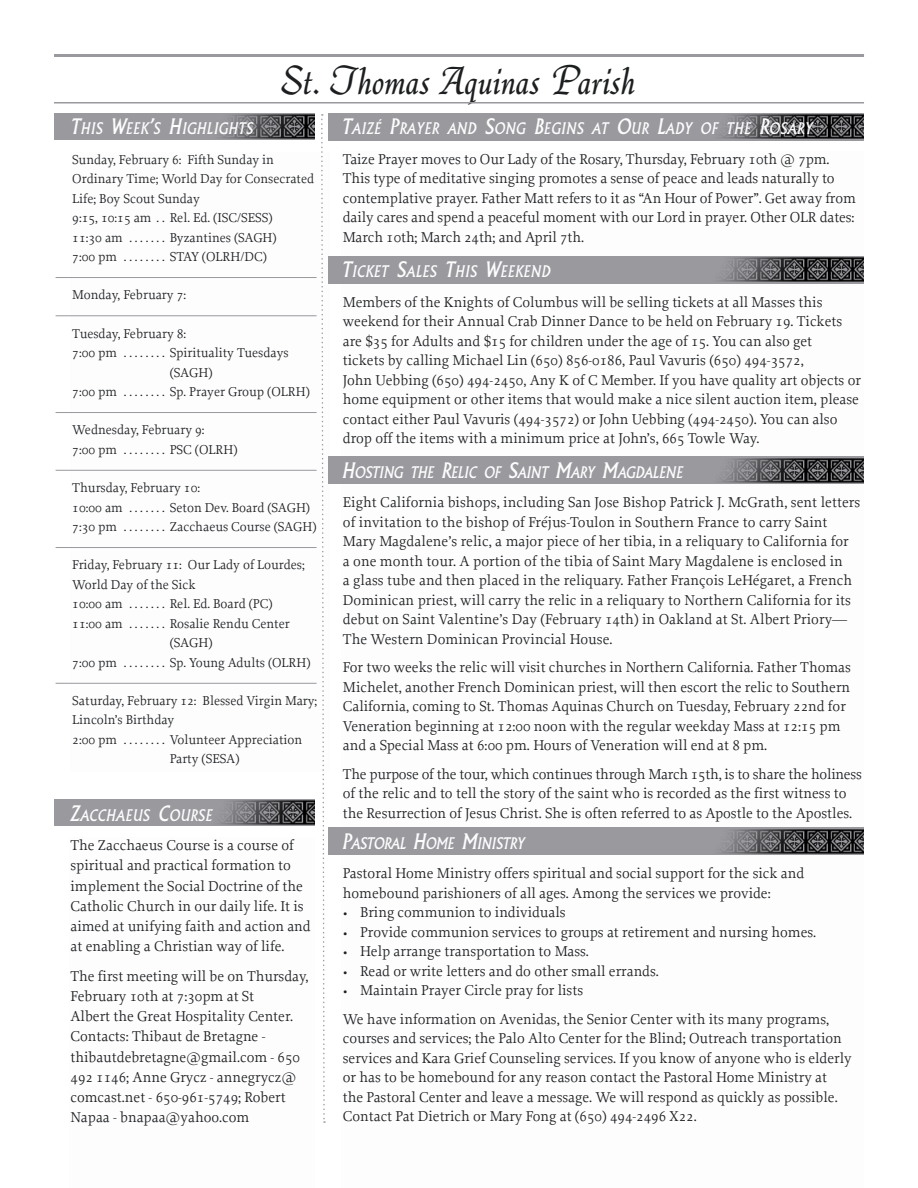
<style>
.page{position:relative;width:918px;height:1188px;background:#fff}
.page>*{position:absolute;margin:0;border:0;box-sizing:border-box;transform-origin:0 0}
.t1{font:42px "AT Quill";color:#1c1e20}
.t2{font:italic 15.75px "Albertus";letter-spacing:.02em;color:#fdfdfe}
.t3{font:italic 15.75px "Albertus";letter-spacing:-.015em;color:#fdfdfe}
.t4{font:italic 15.75px "Albertus";letter-spacing:-.02em;color:#fdfdfe}
.t5{font:15px/19.5px "Proforma";color:#1c1e20}
.t6{font:13.5px/19.5px "Proforma";color:#1c1e20}
.s1{font-size:21px}
</style>
<div class="page">
<hr style="left:56px;top:277px;width:261px;height:1px;background:#99999e">
<hr style="left:56px;top:315px;width:261px;height:1px;background:#99999e">
<hr style="left:56px;top:412px;width:261px;height:1px;background:#99999e">
<hr style="left:56px;top:470px;width:261px;height:1px;background:#99999e">
<hr style="left:56px;top:547px;width:261px;height:1px;background:#99999e">
<hr style="left:56px;top:683px;width:261px;height:1px;background:#99999e">
<div style="left:54px;top:113px;width:261px;height:27px;background:#99999e"></div>
<img style="left:221px;top:114px;width:94px;height:25px">
<hr style="left:54px;top:54px;width:810px;height:3px;background:#99999e">
<hr style="left:54px;top:102px;width:810px;height:2px;background:#99999e">
<svg style="left:321px;top:114px;width:5px;height:1009px"></svg>
<div style="left:54px;top:799px;width:261px;height:27px;background:#99999e"></div>
<img style="left:220px;top:800px;width:95px;height:25px">
<div style="left:328px;top:113px;width:536px;height:27px;background:#99999e"></div>
<img style="left:721px;top:114px;width:143px;height:25px">
<div style="left:328px;top:256px;width:536px;height:27px;background:#99999e"></div>
<img style="left:721px;top:257px;width:143px;height:25px">
<div style="left:328px;top:457px;width:536px;height:27px;background:#99999e"></div>
<img style="left:721px;top:458px;width:143px;height:25px">
<div style="left:328px;top:828px;width:536px;height:27px;background:#99999e"></div>
<img style="left:721px;top:829px;width:143px;height:25px">
<h1 class="t1" style="left:282px;top:58px;width:356px">St. Thomas Aquinas Parish</h1>
<p class="t2" style="left:70px;top:119px;width:184px"><span class="s1">T</span>HIS <span class="s1">W</span>EEK<span class="s1">’</span>S <span class="s1">H</span>IGHLIGHTS</p>
<p class="t6" style="left:72px;top:149px;width:243px">Sunday, February 6: Fifth Sunday in Ordinary Time; World Day for Consecrated Life; Boy Scout Sunday<br>9:15, 10:15 am . . Rel. Ed. (ISC/SESS)<br>11:30 am . . . . . . . Byzantines (SAGH)<br>7:00 pm . . . . . . . . STAY (OLRH/DC)</p>
<p class="t6" style="left:72px;top:285px;width:115px">Monday, February 7:</p>
<p class="t6" style="left:72px;top:323px;width:115px">Tuesday, February 8:</p>
<p class="t6" style="left:72px;top:343px;width:218px">7:00 pm . . . . . . . . Spirituality Tuesdays</p>
<p class="t6" style="left:170px;top:362px;width:44px">(SAGH)</p>
<p class="t6" style="left:72px;top:382px;width:239px">7:00 pm . . . . . . . . Sp. Prayer Group (OLRH)</p>
<p class="t6" style="left:72px;top:420px;width:167px">Wednesday, February 9:<br>7:00 pm . . . . . . . . PSC (OLRH)</p>
<p class="t6" style="left:72px;top:478px;width:246px">Thursday, February 10:<br>10:00 am . . . . . . . Seton Dev. Board (SAGH)<br>7:30 pm . . . . . . . . Zacchaeus Course (SAGH)</p>
<p class="t6" style="left:72px;top:555px;width:234px">Friday, February 11: Our Lady of Lourdes;</p>
<p class="t6" style="left:72px;top:574px;width:125px">World Day of the Sick</p>
<p class="t6" style="left:72px;top:594px;width:202px">10:00 am . . . . . . . Rel. Ed. Board (PC)</p>
<p class="t6" style="left:72px;top:613px;width:219px">11:00 am . . . . . . . Rosalie Rendu Center</p>
<p class="t6" style="left:170px;top:633px;width:44px">(SAGH)</p>
<p class="t6" style="left:72px;top:652px;width:240px">7:00 pm . . . . . . . . Sp. Young Adults (OLRH)</p>
<p class="t6" style="left:72px;top:691px;width:247px">Saturday, February 12: Blessed Virgin Mary;</p>
<p class="t6" style="left:72px;top:710px;width:104px">Lincoln’s Birthday</p>
<p class="t6" style="left:72px;top:730px;width:232px">2:00 pm . . . . . . . . Volunteer Appreciation</p>
<p class="t6" style="left:170px;top:749px;width:71px">Party (SESA)</p>
<p class="t2" style="left:70px;top:806px;width:144px"><span class="s1">Z</span>ACCHAEUS <span class="s1">C</span>OURSE</p>
<p class="t5" style="left:70px;top:835px;width:242px;line-height:20.2px">The Zacchaeus Course is a course of spiritual and practical formation to implement the Social Doctrine of the Catholic Church in our daily life. It is aimed at unifying faith and action and at enabling a Christian way of life.</p>
<p class="t5" style="left:70px;top:965px;width:240px;line-height:20.2px">The first meeting will be on Thursday, February 10th at 7:30pm at St<br>Albert the Great Hospitality Center.<br>Contacts: Thibaut de Bretagne - thibautdebretagne@gmail.com - 650<br>492 1146; Anne Grycz - annegrycz@ comcast.net - 650-961-5749; Robert Napaa - bnapaa@yahoo.com</p>
<p class="t2" style="left:342px;top:119px;width:472px"><span class="s1">T</span>AIZÉ <span class="s1">P</span>RAYER AND <span class="s1">S</span>ONG <span class="s1">B</span>EGINS AT <span class="s1">O</span>UR <span class="s1">L</span>ADY OF THE <span class="s1">R</span>OSARY</p>
<p class="t5" style="left:343px;top:149px;width:515px">Taize Prayer moves to Our Lady of the Rosary, Thursday, February 10th @ 7pm.<br>This type of meditative singing promotes a sense of peace and leads naturally to contemplative prayer. Father Matt refers to it as “An Hour of Power”. Get away from daily cares and spend a peaceful moment with our Lord in prayer. Other OLR dates:<br>March 10th; March 24th; and April 7th.</p>
<p class="t2" style="left:342px;top:262px;width:210px"><span class="s1">T</span>ICKET <span class="s1">S</span>ALES <span class="s1">T</span>HIS <span class="s1">W</span>EEKEND</p>
<p class="t5" style="left:343px;top:292px;width:520px">Members of the Knights of Columbus will be selling tickets at all Masses this weekend for their Annual Crab Dinner Dance to be held on February 19. Tickets are $35 for Adults and $15 for children under the age of 15. You can also get<br>tickets by calling Michael Lin (650) 856-0186, Paul Vavuris (650) 494-3572,<br>John Uebbing (650) 494-2450, Any K of C Member. If you have quality art objects or home equipment or other items that would make a nice silent auction item, please contact either Paul Vavuris (494-3572) or John Uebbing (494-2450). You can also drop off the items with a minimum price at John’s, 665 Towle Way.</p>
<p class="t3" style="left:342px;top:463px;width:342px"><span class="s1">H</span>OSTING THE <span class="s1">R</span>ELIC OF <span class="s1">S</span>AINT <span class="s1">M</span>ARY <span class="s1">M</span>AGDALENE</p>
<p class="t5" style="left:343px;top:492px;width:519px">Eight California bishops, including San Jose Bishop Patrick J. McGrath, sent letters of invitation to the bishop of Fréjus-Toulon in Southern France to carry Saint Mary Magdalene’s relic, a major piece of her tibia, in a reliquary to California for<br>a one month tour. A portion of the tibia of Saint Mary Magdalene is enclosed in<br>a glass tube and then placed in the reliquary. Father François LeHégaret, a French Dominican priest, will carry the relic in a reliquary to Northern California for its debut on Saint Valentine’s Day (February 14th) in Oakland at St. Albert Priory— The Western Dominican Provincial House.</p>
<p class="t5" style="left:343px;top:657px;width:510px">For two weeks the relic will visit churches in Northern California. Father Thomas Michelet, another French Dominican priest, will then escort the relic to Southern California, coming to St. Thomas Aquinas Church on Tuesday, February 22nd for Veneration beginning at 12:00 noon with the regular weekday Mass at 12:15 pm and a Special Mass at 6:00 pm. Hours of Veneration will end at 8 pm.</p>
<p class="t5" style="left:343px;top:764px;width:520px">The purpose of the tour, which continues through March 15th, is to share the holiness of the relic and to tell the story of the saint who is recorded as the first witness to the Resurrection of Jesus Christ. She is often referred to as Apostle to the Apostles.</p>
<p class="t4" style="left:342px;top:834px;width:184px"><span class="s1">P</span>ASTORAL <span class="s1">H</span>OME <span class="s1">M</span>INISTRY</p>
<p class="t5" style="left:343px;top:863px;width:463px">Pastoral Home Ministry offers spiritual and social support for the sick and homebound parishioners of all ages. Among the services we provide:</p>
<p class="t5" style="left:343px;top:902px;width:224px">• Bring communion to individuals</p>
<p class="t5" style="left:343px;top:922px;width:475px">• Provide communion services to groups at retirement and nursing homes.</p>
<p class="t5" style="left:343px;top:941px;width:248px">• Help arrange transportation to Mass.</p>
<p class="t5" style="left:343px;top:961px;width:318px">• Read or write letters and do other small errands.</p>
<p class="t5" style="left:343px;top:976px;width:488px;line-height:28.5px">• Maintain Prayer Circle pray for lists<br>We have information on Avenidas, the Senior Center with its many programs,</p>
<p class="t5" style="left:343px;top:1028px;width:510px">courses and services; the Palo Alto Center for the Blind; Outreach transportation services and Kara Grief Counseling services. If you know of anyone who is elderly or has to be homebound for any reason contact the Pastoral Home Ministry at<br>the Pastoral Center and leave a message. We will respond as quickly as possible.<br>Contact Pat Dietrich or Mary Fong at (650) 494-2496 X22.</p>
</div>
